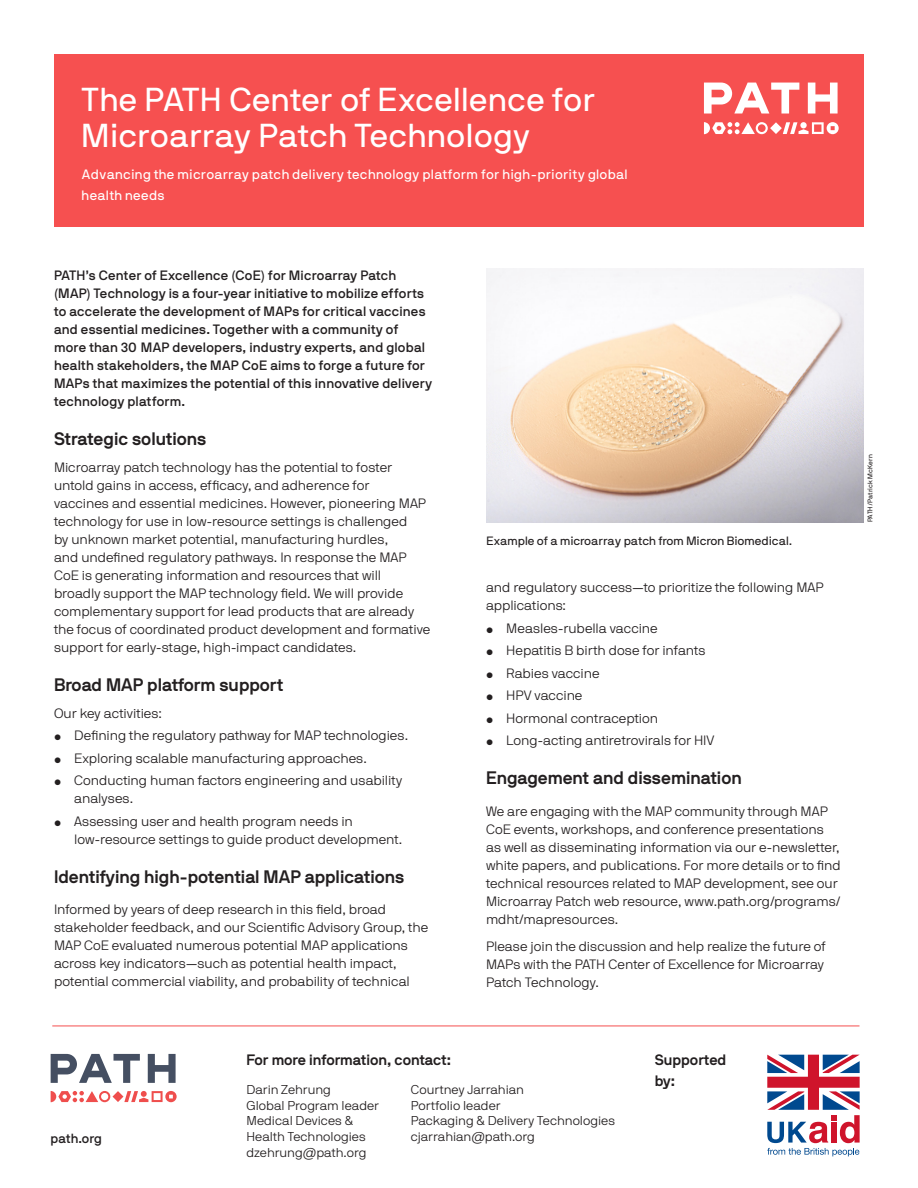
<style>
.page{position:relative;width:918px;height:1188px;background:#fff}
.page>*{position:absolute;margin:0;border:0;box-sizing:border-box;transform-origin:0 0}
.PATH_H1_Red{font:33px/36px "NB International Pro";color:#fff}
.headA{font:700 18px "NB International Pro";color:#231f20}
.headA-2{font:700 15px/21px "NB International Pro";color:#231f20}
.bullet_list{font:300 13.5px/18px "NB International Pro";color:#231f20}
.t1{font:500 13.5px/18px "NB International Pro";letter-spacing:.015em;color:#231f20}
.PATH_H1_Red-2{font:13.5px/21px "NB International Pro";letter-spacing:.02em;color:#fff}
.contact_info{font:500 13.2px "NB International Pro";letter-spacing:.01em;color:#231f20}
.t2{font:300 12.75px/15.8px "NB International Pro";color:#231f20}
.PATH_photo_caption{font:12px "NB International Pro";color:#231f20}
.PATH_Photo_Credit{font:6.75px "NB International Pro";letter-spacing:.005em;color:#231f20}
.s1{font-size:10.8px}
</style>
<div class="page">
<div style="left:54px;top:54px;width:810px;height:173px;background:#f65050"></div>
<svg style="left:704px;top:122px;width:135px;height:12px"></svg>
<svg style="left:808px;top:83px;width:30px;height:31px"></svg>
<svg style="left:704px;top:83px;width:95px;height:31px"></svg>
<svg style="left:767px;top:1055px;width:93px;height:101px"></svg>
<hr style="left:52px;top:1026px;width:808px;height:1px;background:#f54f4f">
<svg style="left:51px;top:1091px;width:126px;height:11px"></svg>
<svg style="left:148px;top:1054px;width:28px;height:29px"></svg>
<svg style="left:51px;top:1054px;width:89px;height:29px"></svg>
<div style="left:484px;top:268px;width:382px;height:257px;background:#231f20;opacity:.06"></div>
<p class="PATH_H1_Red" style="left:82px;top:81px;width:515px">The PATH Center of Excellence for<br>Microarray Patch Technology</p>
<p class="PATH_H1_Red-2" style="left:82px;top:164px;width:548px">Advancing the microarray patch delivery technology platform for high-priority global health needs</p>
<p class="t1" style="left:54px;top:266px;width:380px">PATH’s Center of Excellence (CoE) for Microarray Patch (MAP) Technology is a four-year initiative to mobilize efforts to accelerate the development of MAPs for critical vaccines and essential medicines. Together with a community of more than 30 MAP developers, industry experts, and global health stakeholders, the MAP CoE aims to forge a future for MAPs that maximizes the potential of this innovative delivery technology platform.</p>
<p class="headA" style="left:54px;top:428px;width:154px">Strategic solutions</p>
<p class="bullet_list" style="left:54px;top:458px;width:378px">Microarray patch technology has the potential to foster untold gains in access, efficacy, and adherence for<br>vaccines and essential medicines. However, pioneering MAP technology for use in low-resource settings is challenged<br>by unknown market potential, manufacturing hurdles,<br>and undefined regulatory pathways. In response the MAP CoE is generating information and resources that will broadly support the MAP technology field. We will provide complementary support for lead products that are already the focus of coordinated product development and formative support for early-stage, high-impact candidates.</p>
<p class="headA" style="left:54px;top:674px;width:231px">Broad MAP platform support</p>
<p class="bullet_list" style="left:54px;top:704px;width:109px">Our key activities:</p>
<p class="bullet_list" style="left:54px;top:727px;width:356px"><span class="s1">•</span> Defining the regulatory pathway for MAP technologies.</p>
<p class="bullet_list" style="left:54px;top:749px;width:314px"><span class="s1">•</span> Exploring scalable manufacturing approaches.</p>
<p class="bullet_list" style="left:74px;top:772px;width:330px;text-indent:-20px"><span class="s1">•</span> Conducting human factors engineering and usability analyses.</p>
<p class="bullet_list" style="left:74px;top:812px;width:330px;text-indent:-20px"><span class="s1">•</span> Assessing user and health program needs in low-resource settings to guide product development.</p>
<p class="headA" style="left:54px;top:866px;width:352px">Identifying high-potential MAP applications</p>
<p class="bullet_list" style="left:54px;top:901px;width:376px">Informed by years of deep research in this field, broad stakeholder feedback, and our Scientific Advisory Group, the MAP CoE evaluated numerous potential MAP applications across key indicators—such as potential health impact, potential commercial viability, and probability of technical</p>
<p class="PATH_photo_caption" style="left:486px;top:534px;width:307px">Example of a microarray patch from Micron Biomedical.</p>
<p class="bullet_list" style="left:486px;top:579px;width:339px">and regulatory success—to prioritize the following MAP applications:</p>
<p class="bullet_list" style="left:486px;top:619px;width:173px"><span class="s1">•</span> Measles-rubella vaccine</p>
<p class="bullet_list" style="left:486px;top:642px;width:221px"><span class="s1">•</span> Hepatitis B birth dose for infants</p>
<p class="bullet_list" style="left:486px;top:664px;width:115px"><span class="s1">•</span> Rabies vaccine</p>
<p class="bullet_list" style="left:486px;top:687px;width:98px"><span class="s1">•</span> HPV vaccine</p>
<p class="bullet_list" style="left:486px;top:709px;width:174px"><span class="s1">•</span> Hormonal contraception</p>
<p class="bullet_list" style="left:486px;top:732px;width:230px"><span class="s1">•</span> Long-acting antiretrovirals for HIV</p>
<p class="headA" style="left:486px;top:768px;width:257px">Engagement and dissemination</p>
<p class="bullet_list" style="left:486px;top:802px;width:356px">We are engaging with the MAP community through MAP CoE events, workshops, and conference presentations as well as disseminating information via our e-newsletter, white papers, and publications. For more details or to find technical resources related to MAP development, see our Microarray Patch web resource, www.path.org/programs/ mdht/mapresources.</p>
<p class="bullet_list" style="left:486px;top:937px;width:341px">Please join the discussion and help realize the future of<br>MAPs with the PATH Center of Excellence for Microarray<br>Patch Technology.</p>
<p class="headA-2" style="left:246px;top:1049px;width:206px">For more information, contact:</p>
<p class="t2" style="left:246px;top:1082px;width:134px">Darin Zehrung<br>Global Program leader<br>Medical Devices &amp;<br>Health Technologies dzehrung@path.org</p>
<p class="t2" style="left:411px;top:1082px;width:206px">Courtney Jarrahian<br>Portfolio leader<br>Packaging &amp; Delivery Technologies</p>
<p class="contact_info" style="left:51px;top:1131px;width:53px">path.org</p>
<p class="t2" style="left:411px;top:1129px;width:126px">cjarrahian@path.org</p>
<p class="headA-2" style="left:655px;top:1049px;width:73px">Supported by:</p>
<p class="PATH_Photo_Credit" style="left:866px;top:522px;width:69px;rotate:-90deg">PATH/Patrick McKern</p>
</div>
